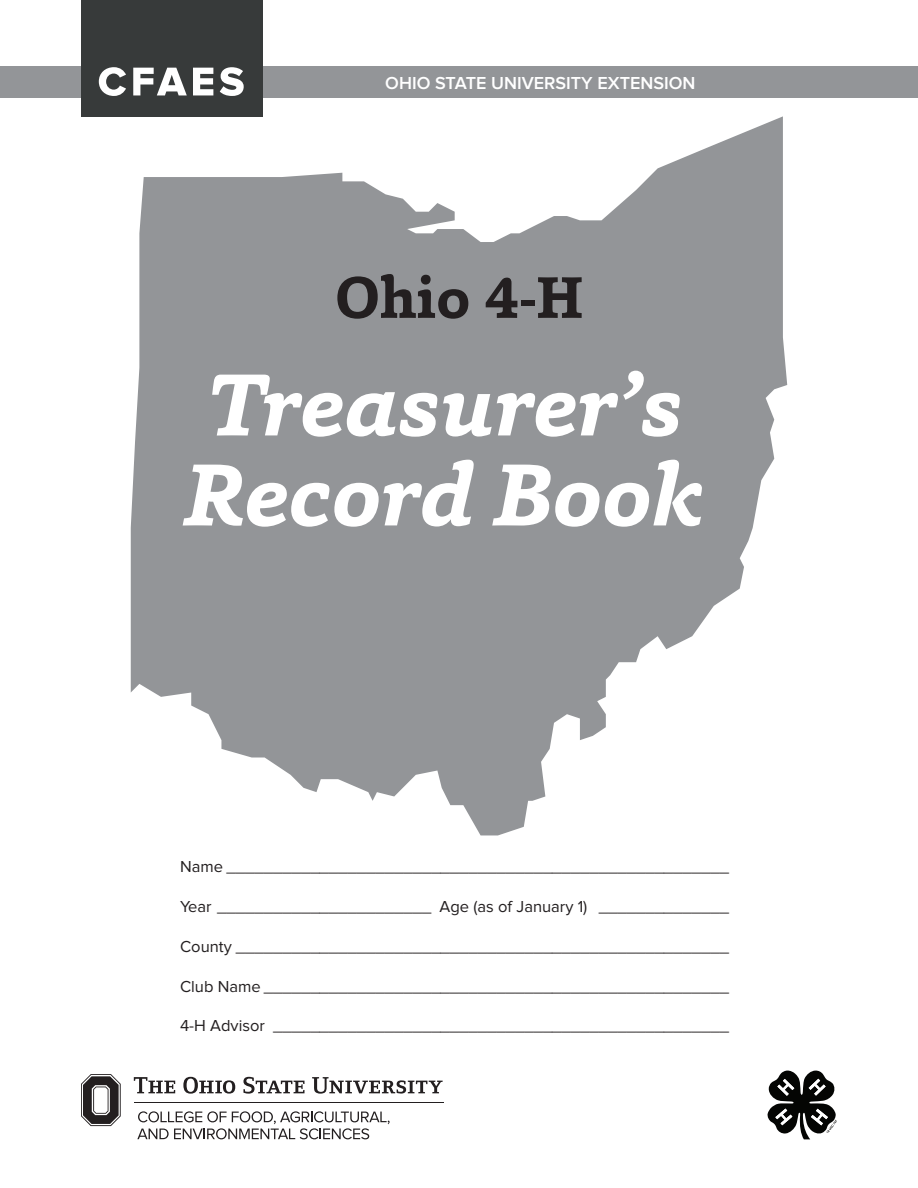
<style>
.page{position:relative;width:918px;height:1188px;background:#fff}
.page>*{position:absolute;margin:0;border:0;box-sizing:border-box;transform-origin:0 0}
.h1_document_title{font:italic 700 90px/90px "Capita";color:#fff}
.Ohio_4-H{font:700 60px "Capita";color:#231f20}
.OSUE{font:600 18px "Proxima Nova";color:#fff}
.body{font:16.5px "Proxima Nova";color:#231f20}
</style>
<div class="page">
<svg style="left:131px;top:116px;width:656px;height:719px;fill:#939598"></svg>
<svg style="left:137px;top:1111px;width:253px;height:28px"></svg>
<svg style="left:81px;top:1074px;width:40px;height:52px"></svg>
<hr style="left:134px;top:1102px;width:310px;height:1px;background:#231f20">
<svg style="left:134px;top:1077px;width:41px;height:16px"></svg>
<svg style="left:183px;top:1077px;width:52px;height:17px"></svg>
<svg style="left:243px;top:1077px;width:62px;height:17px"></svg>
<svg style="left:312px;top:1077px;width:131px;height:17px"></svg>
<div style="left:0;top:66px;width:918px;height:32px;background:#939598"></div>
<div style="left:81px;top:0;width:181px;height:116px;background:#373a3a"></div>
<svg style="left:99px;top:67px;width:27px;height:29px"></svg>
<svg style="left:133px;top:68px;width:54px;height:27px"></svg>
<svg style="left:193px;top:68px;width:20px;height:27px"></svg>
<svg style="left:220px;top:67px;width:24px;height:29px"></svg>
<svg style="left:768px;top:1071px;width:69px;height:68px"></svg>
<p class="OSUE" style="left:385px;top:73px;width:312px">OHIO STATE UNIVERSITY EXTENSION</p>
<h1 class="Ohio_4-H" style="left:335px;top:258px;width:249px">Ohio 4-H</h1>
<h1 class="h1_document_title" style="left:184px;top:359px;width:521px">Treasurer’s<br>Record Book</h1>
<p class="body" style="left:180px;top:857px;width:551px">Name ______________________________________________________</p>
<p class="body" style="left:180px;top:897px;width:551px">Year _______________________ Age (as of January 1) ______________</p>
<p class="body" style="left:180px;top:937px;width:551px">County _____________________________________________________</p>
<p class="body" style="left:180px;top:977px;width:551px">Club Name __________________________________________________</p>
<p class="body" style="left:180px;top:1016px;width:551px">4-H Advisor _________________________________________________</p>
</div>
